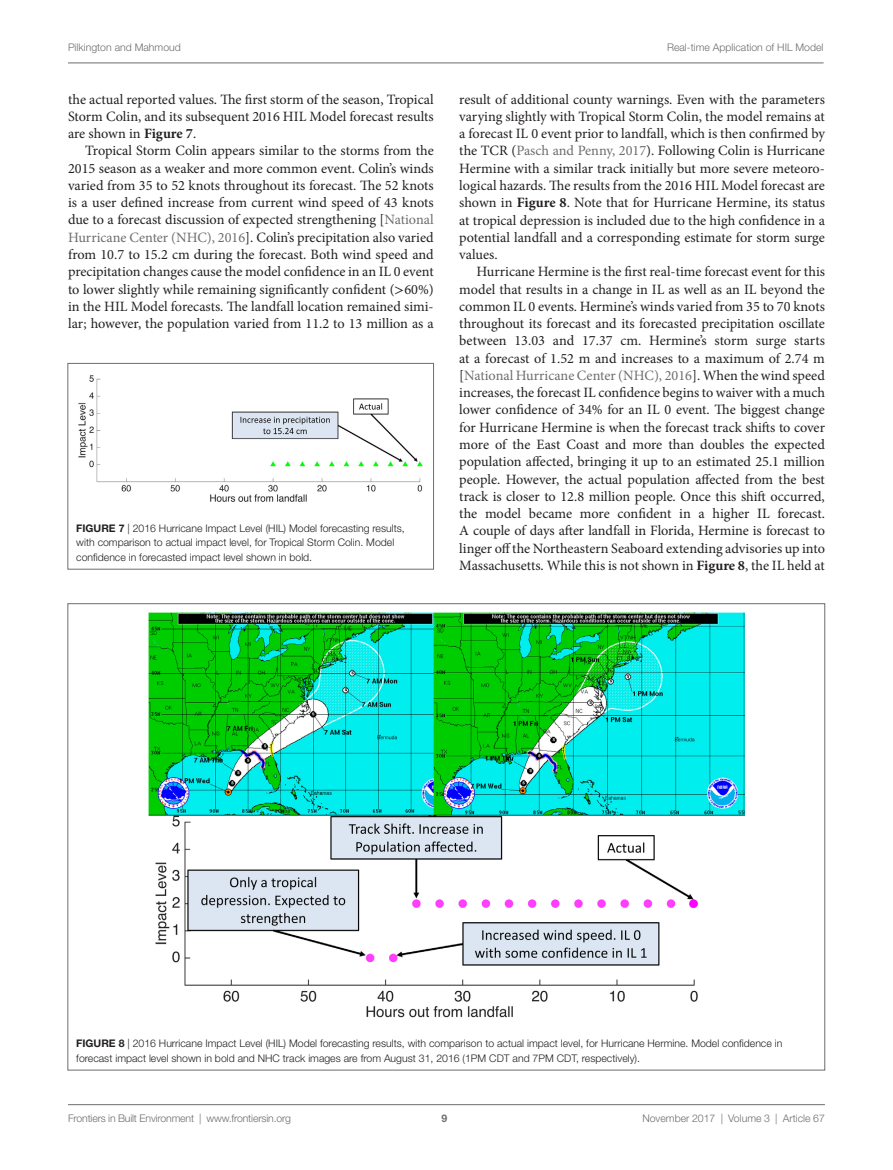
<style>
.page{position:relative;width:893px;height:1170px;background:#fff}
.page>*{position:absolute;margin:0;border:0;box-sizing:border-box;transform-origin:0 0}
.t1{font:14.25px/17.2px "Minion Pro";color:#231f20;text-align:justify}
.t2{font:300 10.5px/14.2px "Helvetica Neue LT Std";color:#231f20}
.t3{font:300 10.5px "Helvetica Neue LT Std";color:#6c6d70}
.t4{font:700 10.5px "Helvetica Neue LT Std";color:#6c6d70}
.s1{font-weight:700}
.s2{color:#6c6d70}
.s3{font-family:"STIX General"}
</style>
<div class="page">
<img style="left:78px;top:375px;width:345px;height:127px">
<div style="left:68px;top:363px;width:366px;height:206px;border:1px solid #6c6d70"></div>
<img style="left:148px;top:612px;width:596px;height:405px">
<hr style="left:68px;top:1104px;width:757px;height:1px;background:#6c6d70">
<hr style="left:68px;top:63px;width:755px;height:1px;background:#6c6d70">
<p class="t3" style="left:68px;top:41px;width:114px">Pilkington and Mahmoud</p>
<p class="t3" style="left:667px;top:41px;width:158px">Real-time Application of HIL Model</p>
<p class="t1" style="left:68px;top:90px;width:367px">the actual reported values. The first storm of the season, Tropical Storm Colin, and its subsequent 2016 HIL Model forecast results are shown in <span class="s1">Figure 7</span>.</p>
<p class="t1" style="left:68px;top:142px;width:367px;text-indent:17px">Tropical Storm Colin appears similar to the storms from the 2015 season as a weaker and more common event. Colin’s winds varied from 35 to 52 knots throughout its forecast. The 52 knots is a user defined increase from current wind speed of 43 knots due to a forecast discussion of expected strengthening [<span class="s2">National Hurricane Center (NHC), 2016</span>]. Colin’s precipitation also varied from 10.7 to 15.2 cm during the forecast. Both wind speed and precipitation changes cause the model confidence in an IL 0 event to lower slightly while remaining significantly confident (<span class="s3">&gt;</span>60%) in the HIL Model forecasts. The landfall location remained simi&shy;lar; however, the population varied from 11.2 to 13 million as a</p>
<p class="t2" style="left:76px;top:521px;width:330px"><span class="s1">FIGURE 7</span> | 2016 Hurricane Impact Level (HIL) Model forecasting results, with comparison to actual impact level, for Tropical Storm Colin. Model confidence in forecasted impact level shown in bold.</p>
<p class="t1" style="left:459px;top:90px;width:367px">result of additional county warnings. Even with the parameters varying slightly with Tropical Storm Colin, the model remains at a forecast IL 0 event prior to landfall, which is then confirmed by the TCR (<span class="s2">Pasch and Penny, 2017</span>). Following Colin is Hurricane Hermine with a similar track initially but more severe meteoro&shy;logical hazards. The results from the 2016 HIL Model forecast are shown in <span class="s1">Figure 8</span>. Note that for Hurricane Hermine, its status at tropical depression is included due to the high confidence in a potential landfall and a corresponding estimate for storm surge values.</p>
<p class="t1" style="left:459px;top:263px;width:367px;text-indent:17px">Hurricane Hermine is the first real-time forecast event for this model that results in a change in IL as well as an IL beyond the common IL 0 events. Hermine’s winds varied from 35 to 70 knots throughout its forecast and its forecasted precipitation oscillate between 13.03 and 17.37 cm. Hermine’s storm surge starts at a forecast of 1.52 m and increases to a maximum of 2.74 m [<span class="s2">National Hurricane Center (NHC), 2016</span>]. When the wind speed increases, the forecast IL confidence begins to waiver with a much lower confidence of 34% for an IL 0 event. The biggest change for Hurricane Hermine is when the forecast track shifts to cover more of the East Coast and more than doubles the expected population affected, bringing it up to an estimated 25.1 million people. However, the actual population affected from the best track is closer to 12.8 million people. Once this shift occurred, the model became more confident in a higher IL forecast.<br>A couple of days after landfall in Florida, Hermine is forecast to linger off the Northeastern Seaboard extending advisories up into Massachusetts. While this is not shown in <span class="s1">Figure 8</span>, the IL held at</p>
<p class="t2" style="left:76px;top:1036px;width:708px"><span class="s1">FIGURE 8</span> | 2016 Hurricane Impact Level (HIL) Model forecasting results, with comparison to actual impact level, for Hurricane Hermine. Model confidence in forecast impact level shown in bold and NHC track images are from August 31, 2016 (1PM CDT and 7PM CDT, respectively).</p>
<p class="t3" style="left:68px;top:1111px;width:225px">Frontiers in Built Environment | www.frontiersin.org</p>
<p class="t3" style="left:642px;top:1111px;width:184px">November 2017 | Volume 3 | Article 67</p>
<p class="t4" style="left:441px;top:1111px;width:7px">9</p>
</div>
